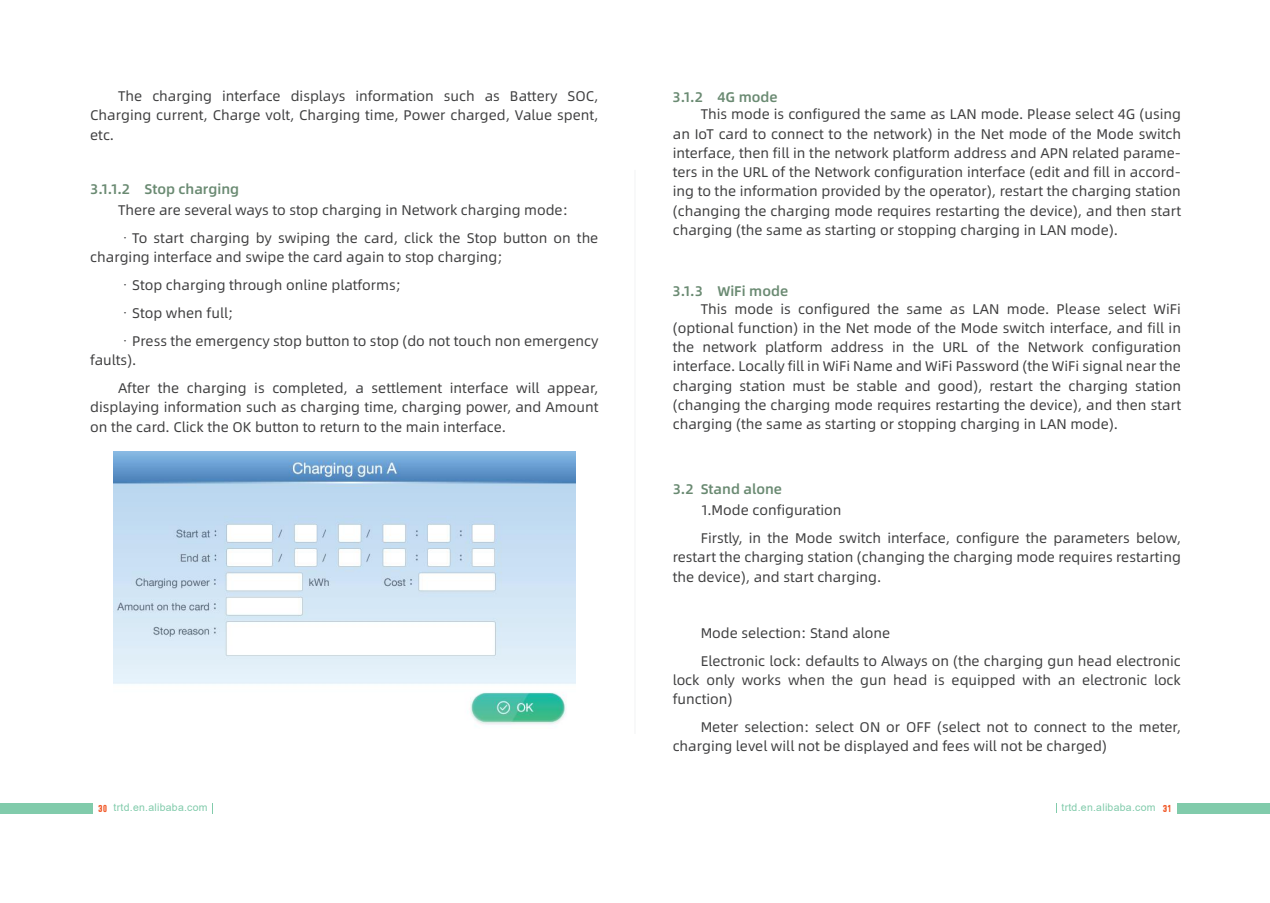
<style>
.page{position:relative;width:1270px;height:903px;background:#fff}
.page>*{position:absolute;margin:0;border:0;box-sizing:border-box;transform-origin:0 0}
.t1{font:14px/19.2px "Alibaba Pu Hui Ti";color:#3e3e3f}
.t2{font:500 14px "Alibaba Pu Hui Ti";color:#6a8a72}
.t3{font:10.5px "Arial";letter-spacing:.025em;color:#81cbab}
.s1{font-family:"Adobe Song Std";font-weight:300}
.s2{font-family:"xiaowei";color:#f15929}
</style>
<div class="page">
<div style="left:0;top:803px;width:93px;height:10px;background:#81cbab"></div>
<div style="left:1177px;top:803px;width:93px;height:10px;background:#81cbab"></div>
<hr style="left:635px;top:170px;width:1px;height:564px;background:#f2f3f4">
<img style="left:114px;top:451px;width:461px;height:274px">
<p class="t1" style="left:90px;top:86px;width:510px;text-align:justify;text-indent:28px">The charging interface displays information such as Battery SOC, Charging current, Charge volt, Charging time, Power charged, Value spent, etc.</p>
<p class="t2" style="left:90px;top:178px;width:150px">3.1.1.2 Stop charging</p>
<p class="t1" style="left:118px;top:195px;width:482px;line-height:28px">There are several ways to stop charging in Network charging mode: <span class="s1">·</span>To start charging by swiping the card, click the Stop button on the</p>
<p class="t1" style="left:118px;top:242px;width:482px;line-height:28px;text-indent:-28px">charging interface and swipe the card again to stop charging;<br><span class="s1">·</span>Stop charging through online platforms;<br><span class="s1">·</span>Stop when full;<br><span class="s1">·</span>Press the emergency stop button to stop (do not touch non emergency</p>
<p class="t1" style="left:118px;top:345px;width:482px;line-height:28px;text-indent:-28px">faults).<br>After the charging is completed, a settlement interface will appear,</p>
<p class="t1" style="left:90px;top:397px;width:510px">displaying information such as charging time, charging power, and Amount on the card. Click the OK button to return to the main interface.</p>
<p class="t2" style="left:673px;top:86px;width:107px">3.1.2 4G mode</p>
<p class="t1" style="left:673px;top:104px;width:510px;text-align:justify;text-indent:28px">This mode is configured the same as LAN mode. Please select 4G (using an IoT card to connect to the network) in the Net mode of the Mode switch interface, then fill in the network platform address and APN related parame&shy;ters in the URL of the Network configuration interface (edit and fill in accord&shy;ing to the information provided by the operator), restart the charging station (changing the charging mode requires restarting the device), and then start charging (the same as starting or stopping charging in LAN mode).</p>
<p class="t2" style="left:673px;top:280px;width:117px">3.1.3 WiFi mode</p>
<p class="t1" style="left:673px;top:298px;width:510px;text-align:justify;text-indent:28px">This mode is configured the same as LAN mode. Please select WiFi (optional function) in the Net mode of the Mode switch interface, and fill in the network platform address in the URL of the Network configuration interface. Locally fill in WiFi Name and WiFi Password (the WiFi signal near the charging station must be stable and good), restart the charging station (changing the charging mode requires restarting the device), and then start charging (the same as starting or stopping charging in LAN mode).</p>
<p class="t2" style="left:673px;top:478px;width:111px">3.2 Stand alone</p>
<p class="t1" style="left:701px;top:495px;width:482px;line-height:28px">1.Mode configuration<br>Firstly, in the Mode switch interface, configure the parameters below,</p>
<p class="t1" style="left:673px;top:547px;width:510px">restart the charging station (changing the charging mode requires restarting the device), and start charging.</p>
<p class="t1" style="left:701px;top:618px;width:482px;line-height:28px">Mode selection: Stand alone<br>Electronic lock: defaults to Always on (the charging gun head electronic</p>
<p class="t1" style="left:673px;top:669px;width:510px">lock only works when the gun head is equipped with an electronic lock function)</p>
<p class="t1" style="left:673px;top:717px;width:510px;text-indent:28px">Meter selection: select ON or OFF (select not to connect to the meter, charging level will not be displayed and fees will not be charged)</p>
<p class="t3" style="left:98px;top:800px;width:111px"><span class="s2">30</span> trtd.en.alibaba.com</p>
<p class="t3" style="left:1061px;top:800px;width:111px">trtd.en.alibaba.com <span class="s2">31</span></p>
</div>
